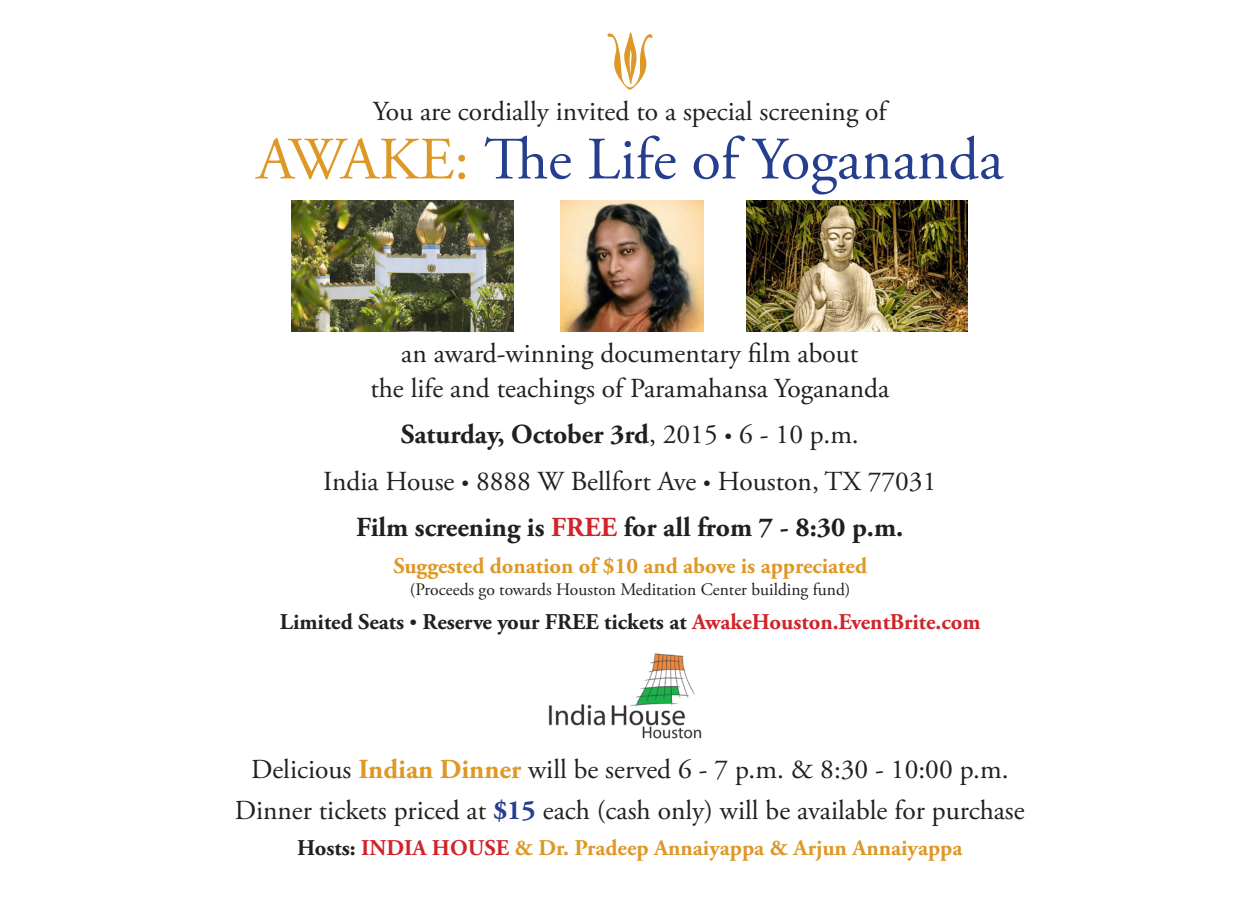
<style>
.page{position:relative;width:1260px;height:900px;background:#fff}
.page>*{position:absolute;margin:0;border:0;box-sizing:border-box;transform-origin:0 0}
.t1{font:60px "Adobe Garamond Pro";color:#253f8e}
.t2{font:27.5px/35px "Adobe Garamond Pro";color:#231f20;text-align:center}
.t3{font:700 27.5px "Adobe Garamond Pro";color:#231f20}
.t4{font:700 22.5px "Adobe Garamond Pro";color:#dd9826}
.t5{font:700 22.5px "Adobe Garamond Pro";color:#231f20}
.t6{font:17.5px "Adobe Garamond Pro";color:#231f20}
.s1{color:#dd9826}
.s2{font-weight:400}
.s3{font-weight:400;font-size:20px}
.s4{font-size:20px}
.s5{color:#d1232a}
.s6{font-weight:700;color:#dd9826}
.s7{font-weight:700;color:#253f8e}
.s8{color:#231f20}
</style>
<div class="page">
<svg style="left:608px;top:32px;width:45px;height:58px"></svg>
<img style="left:292px;top:200px;width:221px;height:131px">
<img style="left:746px;top:200px;width:222px;height:131px">
<img style="left:560px;top:200px;width:144px;height:131px">
<img style="left:548px;top:653px;width:154px;height:86px">
<p class="t2" style="left:373px;top:94px;width:515px">You are cordially invited to a special screening of</p>
<p class="t1" style="left:257px;top:123px;width:748px"><span class="s1">AWAKE:</span> The Life of Yogananda</p>
<p class="t2" style="left:370px;top:337px;width:520px">an award-winning documentary film about<br>the life and teachings of Paramahansa Yogananda</p>
<p class="t3" style="left:401px;top:419px;width:460px">Saturday, October 3rd<span class="s2">, 2015</span> <span class="s3">•</span> <span class="s2">6 - 10 p.m.</span></p>
<p class="t2" style="left:323px;top:464px;width:615px">India House <span class="s4">•</span> 8888 W Bellfort Ave <span class="s4">•</span> Houston, TX 77031</p>
<p class="t3" style="left:356px;top:511px;width:549px">Film screening is <span class="s5">FREE</span> for all from 7 - 8:30 p.m.</p>
<p class="t4" style="left:393px;top:553px;width:475px">Suggested donation of $10 and above is appreciated</p>
<p class="t6" style="left:410px;top:579px;width:442px">(Proceeds go towards Houston Meditation Center building fund)</p>
<p class="t5" style="left:280px;top:609px;width:702px">Limited Seats <span class="s3">•</span> Reserve your FREE tickets at <span class="s5">AwakeHouston.EventBrite.com</span></p>
<p class="t2" style="left:251px;top:752px;width:759px">Delicious <span class="s6">Indian Dinner</span> will be served 6 - 7 p.m. &amp; 8:30 - 10:00 p.m.</p>
<p class="t2" style="left:235px;top:794px;width:791px">Dinner tickets priced at <span class="s7">$15</span> each (cash only) will be available for purchase</p>
<p class="t4" style="left:297px;top:835px;width:667px"><span class="s8">Hosts:</span> <span class="s5">INDIA HOUSE</span> &amp; Dr. Pradeep Annaiyappa &amp; Arjun Annaiyappa</p>
</div>
